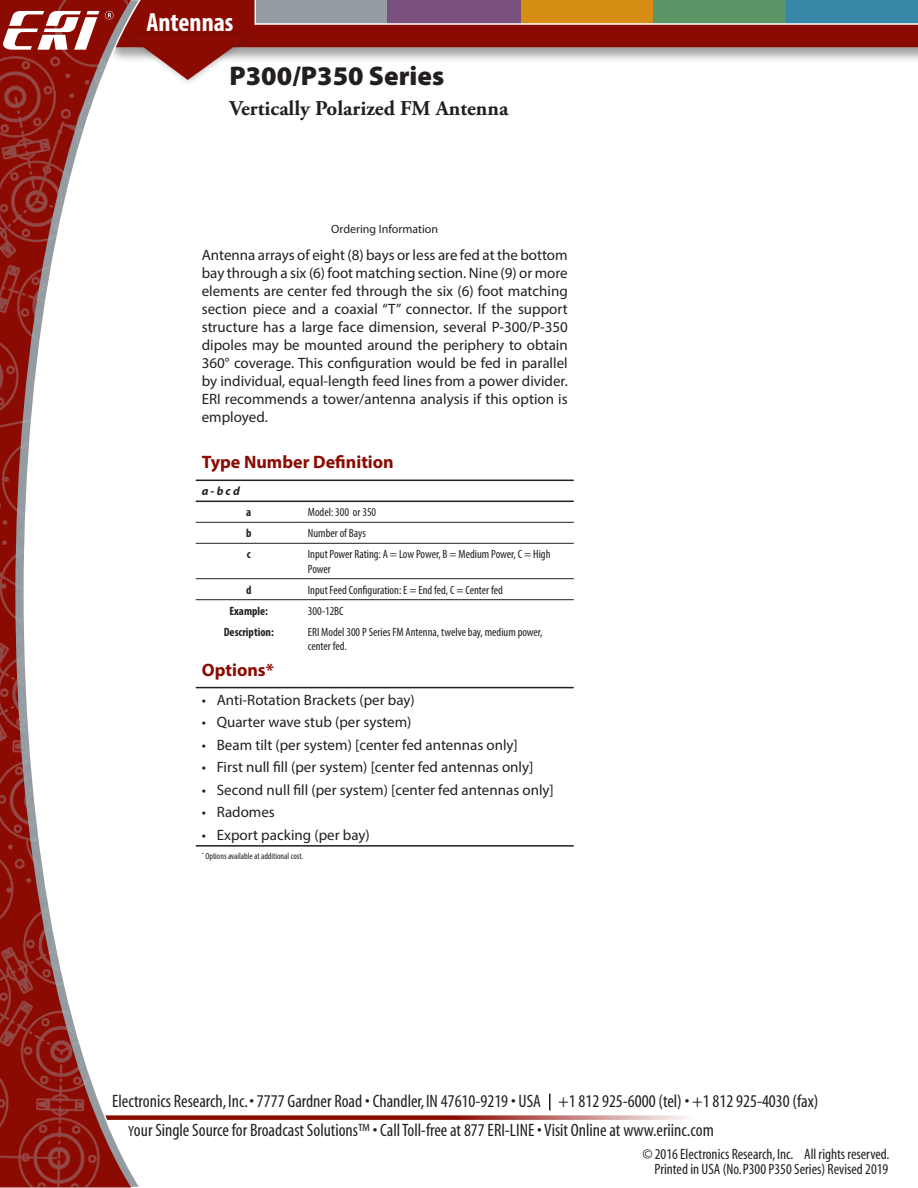
<style>
.page{position:relative;width:918px;height:1188px;background:#fff}
.page>*{position:absolute;margin:0;border:0;box-sizing:border-box;transform-origin:0 0}
.t1{font:900 27px "Myriad Pro";color:#231f20}
.t2{font:700 condensed 26.4px "Myriad Pro";color:#fff}
.t3{font:700 21px "Adobe Garamond Pro";color:#231f20}
.t4{font:condensed 18px/29.1px "Myriad";color:#231f20}
.t5{font:700 18px "Myriad Pro";color:#8b0a02}
.t6{font:15px/18px "Myriad Pro";color:#231f20;text-align:justify}
.t7{font:condensed 15px/15px "Myriad";color:#231f20;text-align:right}
.t8{font:condensed 12px/14.4px "Myriad Pro";color:#231f20}
.t9{font:700 condensed 12px "Myriad Pro";color:#231f20}
.t10{font:12px "Myriad Pro";color:#231f20}
.t11{font:italic 700 12px "Myriad Pro";color:#231f20}
.t12{font:condensed 9px "Myriad Pro";color:#231f20}
.s1{font-size:15px}
</style>
<div class="page">
<hr style="left:196px;top:522px;width:106px;height:1px;background:#231f20">
<hr style="left:302px;top:522px;width:272px;height:1px;background:#231f20">
<hr style="left:196px;top:543px;width:106px;height:1px;background:#231f20">
<hr style="left:302px;top:543px;width:272px;height:1px;background:#231f20">
<hr style="left:196px;top:578px;width:106px;height:1px;background:#231f20">
<hr style="left:302px;top:578px;width:272px;height:1px;background:#231f20">
<hr style="left:196px;top:599px;width:106px;height:1px;background:#231f20">
<hr style="left:302px;top:599px;width:272px;height:1px;background:#231f20">
<hr style="left:196px;top:480px;width:106px;height:1px;background:#231f20">
<hr style="left:302px;top:480px;width:272px;height:1px;background:#231f20">
<hr style="left:196px;top:501px;width:106px;height:1px;background:#231f20">
<hr style="left:302px;top:501px;width:272px;height:1px;background:#231f20">
<hr style="left:196px;top:687px;width:106px;height:1px;background:#231f20">
<hr style="left:302px;top:687px;width:272px;height:1px;background:#231f20">
<hr style="left:196px;top:845px;width:106px;height:2px;background:#231f20">
<hr style="left:302px;top:845px;width:272px;height:2px;background:#231f20">
<svg style="left:143px;top:1115px;width:543px;height:5px;background:#ab4f49"></svg>
<img style="left:0;top:0;width:101px;height:429px">
<img style="left:0;top:429px;width:39px;height:410px">
<svg style="left:2px;top:0;width:916px;height:80px"></svg>
<img style="left:0;top:839px;width:137px;height:349px">
<svg style="left:549px;top:1094px;width:1px;height:17px"></svg>
<h2 class="t2" style="left:146px;top:5px;width:89px">Antennas</h2>
<h1 class="t1" style="left:230px;top:58px;width:216px">P300/P350 Series</h1>
<h3 class="t3" style="left:230px;top:96px;width:280px">Vertically Polarized FM Antenna</h3>
<p class="t10" style="left:331px;top:221px;width:108px">Ordering Information</p>
<p class="t6" style="left:202px;top:246px;width:368px">Antenna arrays of eight (8) bays or less are fed at the bottom bay through a six (6) foot matching section. Nine (9) or more elements are center fed through the six (6) foot matching section piece and a coaxial “T” connector. If the support structure has a large face dimension, several P-300/P-350 dipoles may be mounted around the periphery to obtain 360° coverage. This configuration would be fed in parallel by individual, equal-length feed lines from a power divider.<br>ERI recommends a tower/antenna analysis if this option is employed.</p>
<p class="t5" style="left:202px;top:451px;width:194px">Type Number Definition</p>
<p class="t11" style="left:202px;top:483px;width:40px">a - b c d</p>
<p class="t9" style="left:246px;top:505px;width:7px">a</p>
<p class="t8" style="left:308px;top:505px;width:70px">Model: 300 or 350</p>
<p class="t9" style="left:246px;top:526px;width:7px">b</p>
<p class="t8" style="left:308px;top:526px;width:59px">Number of Bays</p>
<p class="t9" style="left:247px;top:547px;width:5px">c</p>
<p class="t8" style="left:308px;top:547px;width:244px">Input Power Rating: A = Low Power, B = Medium Power, C = High<br>Power</p>
<p class="t9" style="left:246px;top:582px;width:7px">d</p>
<p class="t8" style="left:308px;top:582px;width:197px">Input Feed Configuration: E = End fed, C = Center fed</p>
<p class="t9" style="left:230px;top:603px;width:40px">Example:</p>
<p class="t8" style="left:308px;top:603px;width:37px">300-12BC</p>
<p class="t9" style="left:224px;top:624px;width:52px">Description:</p>
<p class="t8" style="left:308px;top:624px;width:236px">ERI Model 300 P Series FM Antenna, twelve bay, medium power, center fed.</p>
<p class="t5" style="left:202px;top:658px;width:74px">Options*</p>
<p class="t6" style="left:202px;top:691px;width:215px">• Anti-Rotation Brackets (per bay)</p>
<p class="t6" style="left:202px;top:713px;width:211px">• Quarter wave stub (per system)</p>
<p class="t6" style="left:202px;top:736px;width:318px">• Beam tilt (per system) [center fed antennas only]</p>
<p class="t6" style="left:202px;top:758px;width:333px">• First null fill (per system) [center fed antennas only]</p>
<p class="t6" style="left:202px;top:781px;width:354px">• Second null fill (per system) [center fed antennas only]</p>
<p class="t6" style="left:202px;top:803px;width:75px">• Radomes</p>
<p class="t6" style="left:202px;top:826px;width:170px">• Export packing (per bay)</p>
<p class="t12" style="left:202px;top:850px;width:103px"><sup>*</sup> Options available at additional cost.</p>
<p class="t4" style="left:128px;top:1087px;width:692px;text-indent:-16px">Electronics Research, Inc. • 7777 Gardner Road • Chandler, IN 47610-9219 • USA +1 812 925-6000 (tel) • +1 812 925-4030 (fax)<br><span class="s1">Y</span>our Single Source for Broadcast Solutions™ • Call Toll-free at 877 ERI-LINE • Visit Online at www.eriinc.com</p>
<p class="t7" style="left:642px;top:1147px;width:249px">© 2016 Electronics Research, Inc. All rights reserved.<br>Printed in USA (No. P300 P350 Series) Revised 2019</p>
</div>
